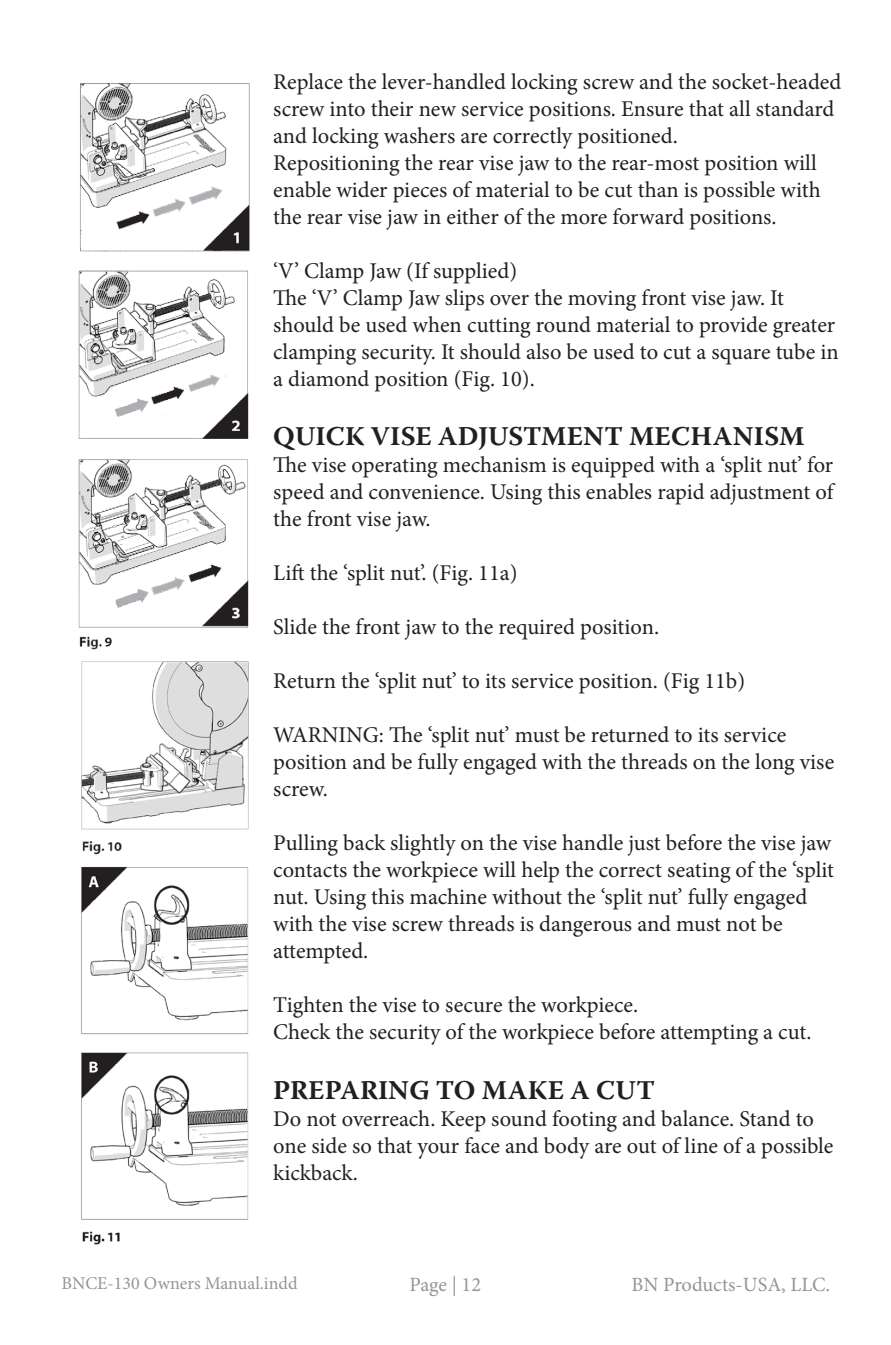
<style>
.page{position:relative;width:891px;height:1345px;background:#fff}
.page>*{position:absolute;margin:0;border:0;box-sizing:border-box;transform-origin:0 0}
.t1{font:700 27px "Warnock Pro";letter-spacing:.005em;color:#231f20}
.t2{font:22.5px/27px "Minion Pro";color:#231f20}
.t3{font:20.25px "Minion Pro";color:#939598}
.t4{font:18px "Minion Pro";color:#939598}
</style>
<div class="page">
<img style="left:81px;top:866px;width:168px;height:379px">
<img style="left:81px;top:661px;width:168px;height:194px">
<img style="left:78px;top:83px;width:172px;height:567px">
<p class="t2" style="left:273px;top:68px;width:570px">Replace the lever-handled locking screw and the socket-headed screw into their new service positions. Ensure that all standard and locking washers are correctly positioned.<br>Repositioning the rear vise jaw to the rear-most position will enable wider pieces of material to be cut than is possible with the rear vise jaw in either of the more forward positions.</p>
<p class="t2" style="left:273px;top:257px;width:567px">‘V’ Clamp Jaw (If supplied)<br>The ‘V’ Clamp Jaw slips over the moving front vise jaw. It should be used when cutting round material to provide greater clamping security. It should also be used to cut a square tube in a diamond position (Fig. 10).</p>
<p class="t1" style="left:273px;top:420px;width:533px">QUICK VISE ADJUSTMENT MECHANISM</p>
<p class="t2" style="left:273px;top:452px;width:562px;text-align:justify">The vise operating mechanism is equipped with a ‘split nut’ for speed and convenience. Using this enables rapid adjustment of the front vise jaw.</p>
<p class="t2" style="left:273px;top:560px;width:246px">Lift the ‘split nut’. (Fig. 11a)</p>
<p class="t2" style="left:273px;top:614px;width:387px">Slide the front jaw to the required position.</p>
<p class="t2" style="left:273px;top:668px;width:473px">Return the ‘split nut’ to its service position. (Fig 11b)</p>
<p class="t2" style="left:273px;top:722px;width:563px">WARNING: The ‘split nut’ must be returned to its service position and be fully engaged with the threads on the long vise screw.</p>
<p class="t2" style="left:273px;top:830px;width:562px">Pulling back slightly on the vise handle just before the vise jaw contacts the workpiece will help the correct seating of the ‘split nut. Using this machine without the ‘split nut’ fully engaged with the vise screw threads is dangerous and must not be attempted.</p>
<p class="t2" style="left:273px;top:992px;width:540px">Tighten the vise to secure the workpiece.<br>Check the security of the workpiece before attempting a cut.</p>
<p class="t1" style="left:273px;top:1073px;width:383px">PREPARING TO MAKE A CUT</p>
<p class="t2" style="left:273px;top:1105px;width:562px">Do not overreach. Keep sound footing and balance. Stand to one side so that your face and body are out of line of a possible kickback.</p>
<p class="t4" style="left:62px;top:1271px;width:237px">BNCE-130 Owners Manual.indd</p>
<p class="t3" style="left:409px;top:1270px;width:73px">Page | 12</p>
<p class="t3" style="left:632px;top:1270px;width:200px">BN Products-USA, LLC.</p>
</div>
